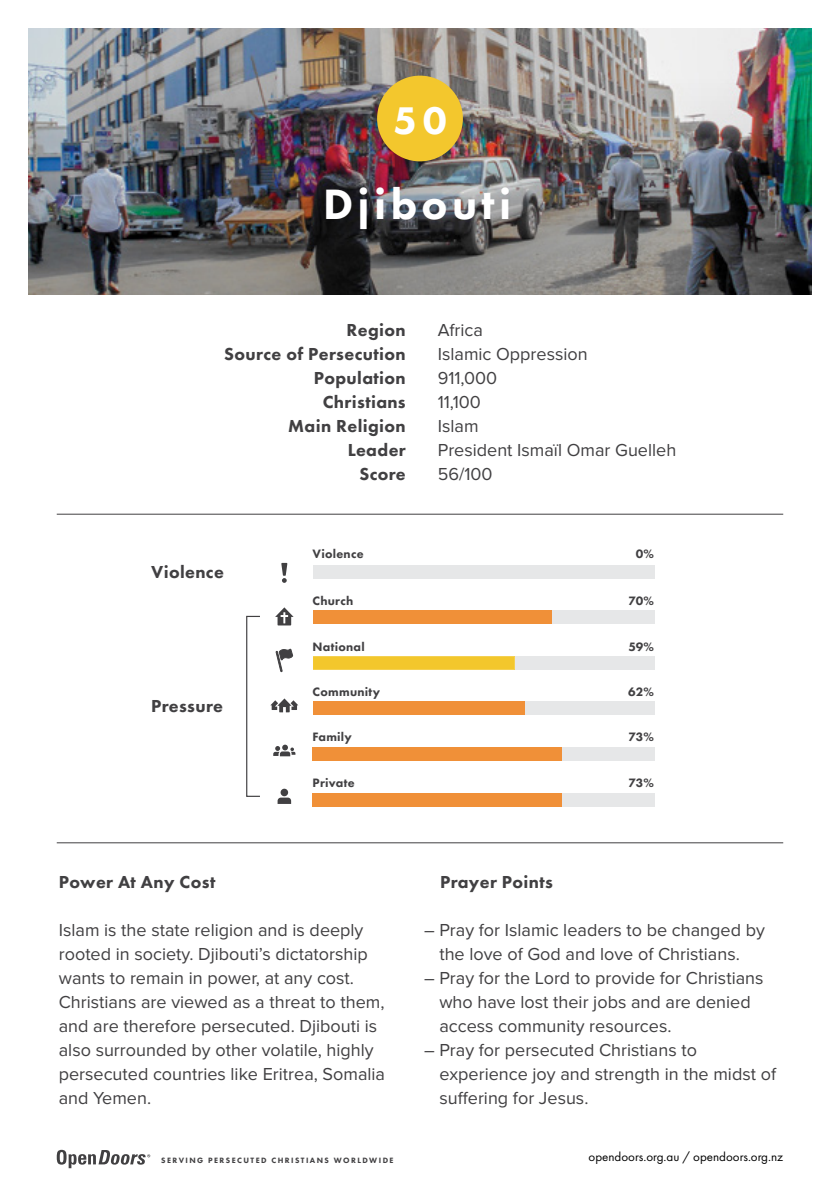
<style>
.page{position:relative;width:840px;height:1191px;background:#fff}
.page>*{position:absolute;margin:0;border:0;box-sizing:border-box;transform-origin:0 0}
.t1{font:800 44px "Futura PT";letter-spacing:.1em;color:#fff}
.t2{font:800 40px "Futura PT";color:#fff}
.t3{font:18px/24px "Proxima Nova";color:#414042}
.t4{font:800 18px/24px "Futura PT";letter-spacing:.02em;color:#414042;text-align:right}
.t5{font:13px "Futura PT";color:#000}
.t6{font:800 12.6px "Futura PT";letter-spacing:.02em;color:#414042}
.t7{font:800 8px "Futura PT";letter-spacing:.18em;color:#414042}
</style>
<div class="page">
<hr style="left:57px;top:514px;width:725px;height:1px;background:#414042">
<hr style="left:57px;top:842px;width:725px;height:1px;background:#414042">
<svg style="left:57px;top:1149px;width:93px;height:19px"></svg>
<img style="left:28px;top:28px;width:783px;height:29px">
<div style="left:313px;top:565px;width:340px;height:13px;background:#e6e7e8"></div>
<div style="left:313px;top:610px;width:340px;height:14px;background:#e6e7e8"></div>
<div style="left:313px;top:656px;width:340px;height:13px;background:#e6e7e8"></div>
<div style="left:313px;top:701px;width:340px;height:14px;background:#e6e7e8"></div>
<div style="left:313px;top:747px;width:340px;height:14px;background:#e6e7e8"></div>
<div style="left:313px;top:792px;width:340px;height:14px;background:#e6e7e8"></div>
<div style="left:313px;top:610px;width:238px;height:14px;background:#f09038"></div>
<svg style="left:313px;top:656px;width:201px;height:13px;background:#f3c72e"></svg>
<div style="left:313px;top:701px;width:211px;height:14px;background:#f09038"></div>
<div style="left:313px;top:747px;width:248px;height:14px;background:#f09038"></div>
<div style="left:313px;top:792px;width:248px;height:14px;background:#f09038"></div>
<svg style="left:281px;top:563px;width:6px;height:20px"></svg>
<svg style="left:275px;top:607px;width:18px;height:18px"></svg>
<svg style="left:276px;top:649px;width:17px;height:23px"></svg>
<div style="left:246px;top:616px;width:14px;height:181px;border:1px solid #414042"></div>
<svg style="left:277px;top:797px;width:14px;height:7px"></svg>
<div style="left:280px;top:788px;width:8px;height:8px;background:#414042;border-radius:50%"></div>
<svg style="left:273px;top:744px;width:22px;height:12px"></svg>
<svg style="left:270px;top:698px;width:28px;height:14px"></svg>
<img style="left:28px;top:57px;width:783px;height:238px">
<div style="left:377px;top:76px;width:85px;height:85px;background:#f3c72d;border-radius:50%"></div>
<h2 class="t2" style="left:393px;top:95px;width:55px">50</h2>
<h1 class="t1" style="left:323px;top:177px;width:190px">Djibouti</h1>
<p class="t4" style="left:224px;top:318px;width:183px">Region<br>Source of Persecution<br>Population<br>Christians<br>Main Religion<br>Leader<br>Score</p>
<p class="t3" style="left:437px;top:318px;width:240px">Africa<br>Islamic Oppression<br>911,000<br>11,100<br>Islam<br>President Ismaïl Omar Guelleh<br>56/100</p>
<p class="t4" style="left:151px;top:560px;width:74px">Violence</p>
<p class="t4" style="left:151px;top:694px;width:73px">Pressure</p>
<p class="t6" style="left:312px;top:546px;width:53px">Violence</p>
<p class="t6" style="left:635px;top:546px;width:20px">0%</p>
<p class="t6" style="left:312px;top:593px;width:42px">Church</p>
<p class="t6" style="left:312px;top:638px;width:54px">National</p>
<p class="t6" style="left:628px;top:638px;width:27px">59%</p>
<p class="t6" style="left:628px;top:593px;width:27px">70%</p>
<p class="t6" style="left:312px;top:684px;width:69px">Community</p>
<p class="t6" style="left:628px;top:684px;width:27px">62%</p>
<p class="t6" style="left:312px;top:729px;width:41px">Family</p>
<p class="t6" style="left:628px;top:729px;width:27px">73%</p>
<p class="t6" style="left:312px;top:775px;width:44px">Private</p>
<p class="t6" style="left:628px;top:775px;width:27px">73%</p>
<p class="t4" style="left:59px;top:870px;width:158px">Power At Any Cost</p>
<p class="t3" style="left:59px;top:918px;width:327px">Islam is the state religion and is deeply rooted in society. Djibouti’s dictatorship wants to remain in power, at any cost.<br>Christians are viewed as a threat to them, and are therefore persecuted. Djibouti is also surrounded by other volatile, highly persecuted countries like Eritrea, Somalia and Yemen.</p>
<p class="t4" style="left:440px;top:870px;width:114px">Prayer Points</p>
<p class="t3" style="left:424px;top:918px;width:342px;text-align:center">– Pray for Islamic leaders to be changed by the love of God and love of Christians.</p>
<p class="t3" style="left:439px;top:966px;width:325px;text-indent:-15px">– Pray for the Lord to provide for Christians who have lost their jobs and are denied access community resources.</p>
<p class="t3" style="left:439px;top:1038px;width:338px;text-indent:-15px">– Pray for persecuted Christians to experience joy and strength in the midst of suffering for Jesus.</p>
<p class="t7" style="left:161px;top:1154px;width:234px">SERVING PERSECUTED CHRISTIANS WORLDWIDE</p>
<p class="t5" style="left:588px;top:1149px;width:196px">opendoors.org.au / opendoors.org.nz</p>
</div>
